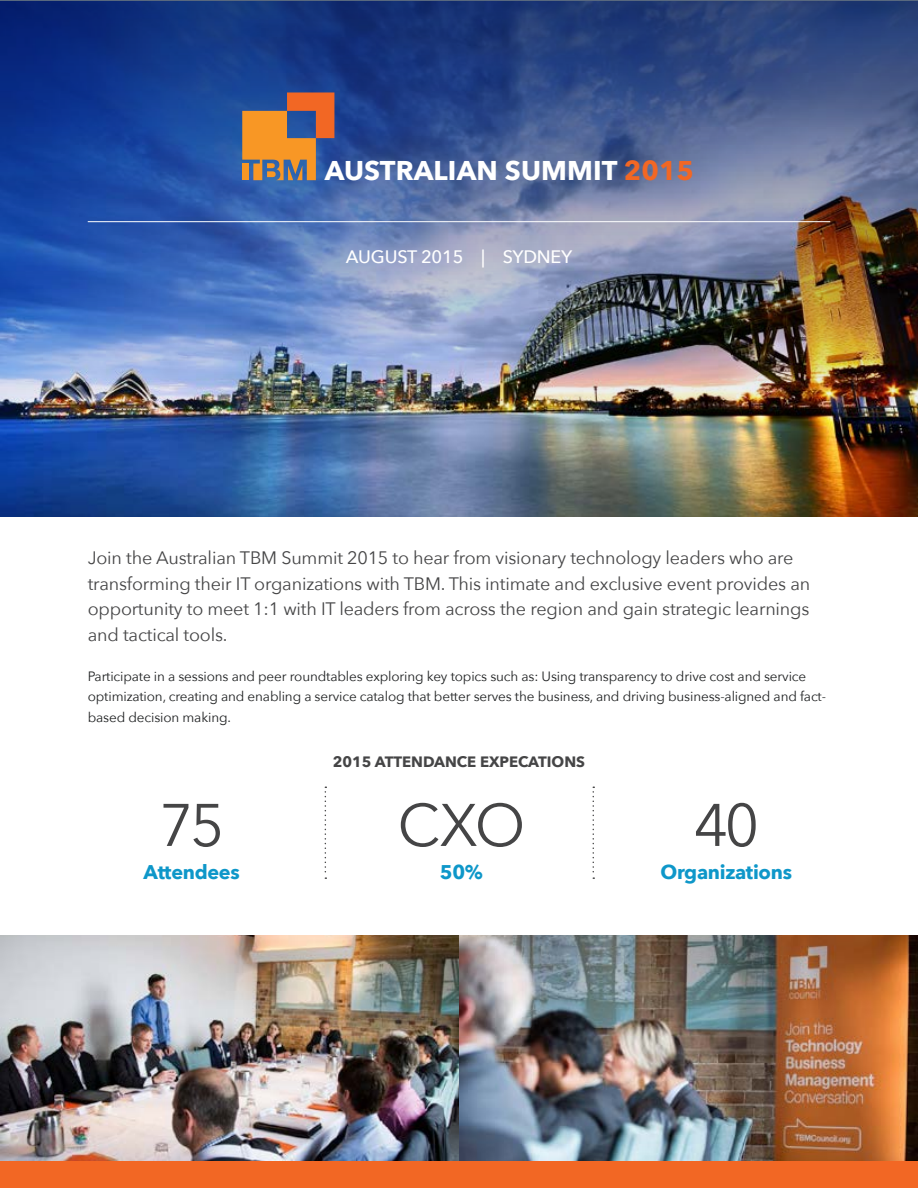
<style>
.page{position:relative;width:918px;height:1188px;background:#fff}
.page>*{position:absolute;margin:0;border:0;box-sizing:border-box;transform-origin:0 0}
.t1{font:59.4px "Avenir Next";letter-spacing:-.055em;color:#454546}
.t2{font:700 27px "Avenir Next";letter-spacing:.005em;color:#fff}
.t3{font:700 19.8px "Avenir Next";letter-spacing:-.015em;color:#0e97c9}
.t4{font:18px/25.5px "Avenir Next";letter-spacing:-.01em;color:#454546}
.t5{font:500 18px "Avenir Next";letter-spacing:-.01em;color:#fff}
.t6{font:700 15px "Avenir Next";letter-spacing:-.005em;color:#454546}
.t7{font:13.5px/20.2px "Avenir Next";letter-spacing:-.01em;color:#1e2021}
.s1{color:#f26724}
</style>
<div class="page">
<div style="left:0;top:1161px;width:918px;height:27px;background:#f26724"></div>
<img style="left:0;top:430px;width:918px;height:86px">
<img style="left:0;top:0;width:918px;height:430px">
<svg style="left:325px;top:787px;width:1px;height:92px"></svg>
<svg style="left:593px;top:787px;width:1px;height:92px"></svg>
<img style="left:0;top:935px;width:459px;height:226px">
<img style="left:459px;top:935px;width:459px;height:226px">
<hr style="left:88px;top:221px;width:742px;height:1px;background:#fff">
<svg style="left:242px;top:92px;width:92px;height:88px;background:#a47555"></svg>
<h2 class="t2" style="left:325px;top:147px;width:371px">AUSTRALIAN SUMMIT <span class="s1">2015</span></h2>
<p class="t5" style="left:346px;top:241px;width:228px">AUGUST 2015 | SYDNEY</p>
<p class="t4" style="left:88px;top:544px;width:724px">Join the Australian TBM Summit 2015 to hear from visionary technology leaders who are transforming their IT organizations with TBM. This intimate and exclusive event provides an opportunity to meet 1:1 with IT leaders from across the region and gain strategic learnings and tactical tools.</p>
<p class="t7" style="left:88px;top:666px;width:740px">Participate in a sessions and peer roundtables exploring key topics such as: Using transparency to drive cost and service optimization, creating and enabling a service catalog that better serves the business, and driving business-aligned and fact&shy;based decision making.</p>
<p class="t6" style="left:333px;top:749px;width:254px">2015 ATTENDANCE EXPECATIONS</p>
<h1 class="t1" style="left:159px;top:775px;width:67px">75</h1>
<p class="t3" style="left:144px;top:855px;width:98px">Attendees</p>
<h1 class="t1" style="left:397px;top:775px;width:129px">CXO</h1>
<p class="t3" style="left:440px;top:855px;width:45px">50%</p>
<h1 class="t1" style="left:693px;top:775px;width:67px">40</h1>
<p class="t3" style="left:661px;top:855px;width:133px">Organizations</p>
</div>
